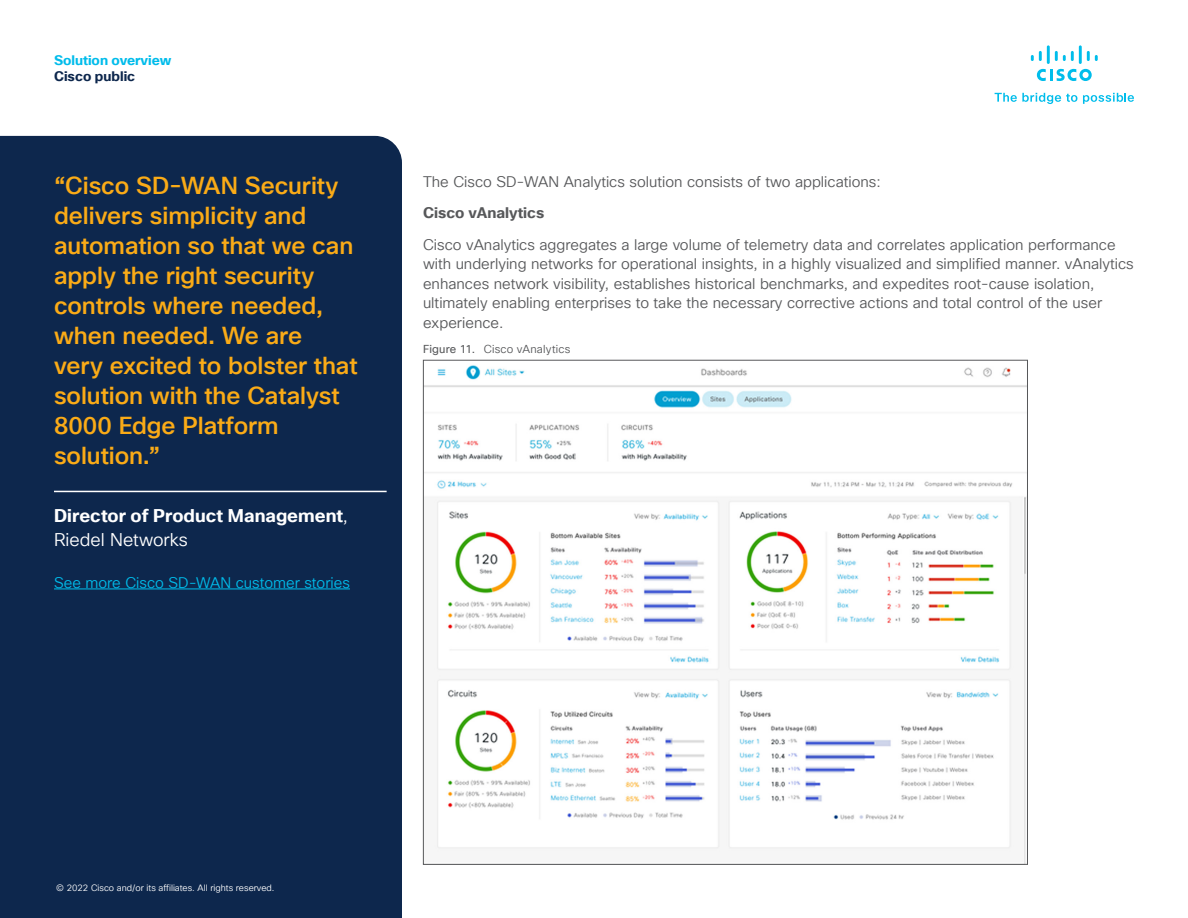
<style>
.page{position:relative;width:1188px;height:918px;background:#fff}
.page>*{position:absolute;margin:0;border:0;box-sizing:border-box;transform-origin:0 0}
.Pull_Quote_Body{font:500 24px/30px "Cisco Sans TT";color:#faab17}
.Pull_Quote_Author_Na{font:700 18px/24px "Cisco Sans TT";letter-spacing:.005em;color:#fff}
.Body{font:15px/19.5px "Cisco Sans TT Light";color:#57585a}
.Body_White{font:15px "Cisco Sans TT Light";color:#00bceb}
.Body-2{font:700 15px "Cisco Sans TT";color:#57585a}
.t1{font:700 13.5px "Cisco Sans TT";color:#00bceb}
.t2{font:700 13.5px "Cisco Sans TT";color:#0d274d}
.FigureCaption{font:11.25px "Cisco Sans TT Light";letter-spacing:.02em;color:#57585a}
.Footer_white{font:9px "Cisco Sans TT Light";color:#fff}
.s1{font-family:"Cisco Sans TT Light";font-weight:400}
.s2{font-family:"Cisco Sans TT"}
</style>
<div class="page">
<svg style="left:995px;top:93px;width:82px;height:11px"></svg>
<svg style="left:1083px;top:93px;width:51px;height:11px"></svg>
<svg style="left:1037px;top:69px;width:55px;height:12px"></svg>
<svg style="left:1031px;top:51px;width:11px;height:10px"></svg>
<hr style="left:1047px;top:45px;width:3px;height:19px;background:#00bdeb">
<svg style="left:1055px;top:51px;width:19px;height:10px"></svg>
<hr style="left:1079px;top:45px;width:3px;height:19px;background:#00bdeb">
<svg style="left:1087px;top:51px;width:11px;height:10px"></svg>
<div style="left:0;top:136px;width:402px;height:782px;background:#0d274d"></div>
<hr style="left:54px;top:491px;width:333px;height:1px;background:#fff">
<hr style="left:54px;top:589px;width:296px;height:1px;background:#00bceb">
<img style="left:425px;top:365px;width:601px;height:498px">
<p class="t1" style="left:54px;top:51px;width:119px">Solution overview</p>
<p class="t2" style="left:54px;top:67px;width:83px">Cisco public</p>
<p class="Pull_Quote_Body" style="left:54px;top:172px;width:305px">“Cisco SD-WAN Security delivers simplicity and automation so that we can apply the right security controls where needed, when needed. We are<br>very excited to bolster that solution with the Catalyst<br>8000 Edge Platform solution.”</p>
<p class="Pull_Quote_Author_Na" style="left:54px;top:504px;width:296px">Director of Product Management<span class="s1">,<br>Riedel Networks</span></p>
<p class="Body_White" style="left:54px;top:573px;width:298px">See more Cisco SD-WAN customer stories</p>
<p class="Body" style="left:423px;top:172px;width:459px">The Cisco SD-WAN Analytics solution consists of two applications:</p>
<p class="Body-2" style="left:423px;top:203px;width:123px">Cisco vAnalytics</p>
<p class="Body" style="left:423px;top:235px;width:712px">Cisco vAnalytics aggregates a large volume of telemetry data and correlates application performance with underlying networks for operational insights, in a highly visualized and simplified manner. vAnalytics enhances network visibility, establishes historical benchmarks, and expedites root-cause isolation, ultimately enabling enterprises to take the necessary corrective actions and total control of the user experience.</p>
<p class="FigureCaption" style="left:423px;top:342px;width:149px"><span class="s2">Figure 11.</span> Cisco vAnalytics</p>
<p class="Footer_white" style="left:56px;top:882px;width:220px">© 2022 Cisco and/or its affiliates. All rights reserved.</p>
</div>
